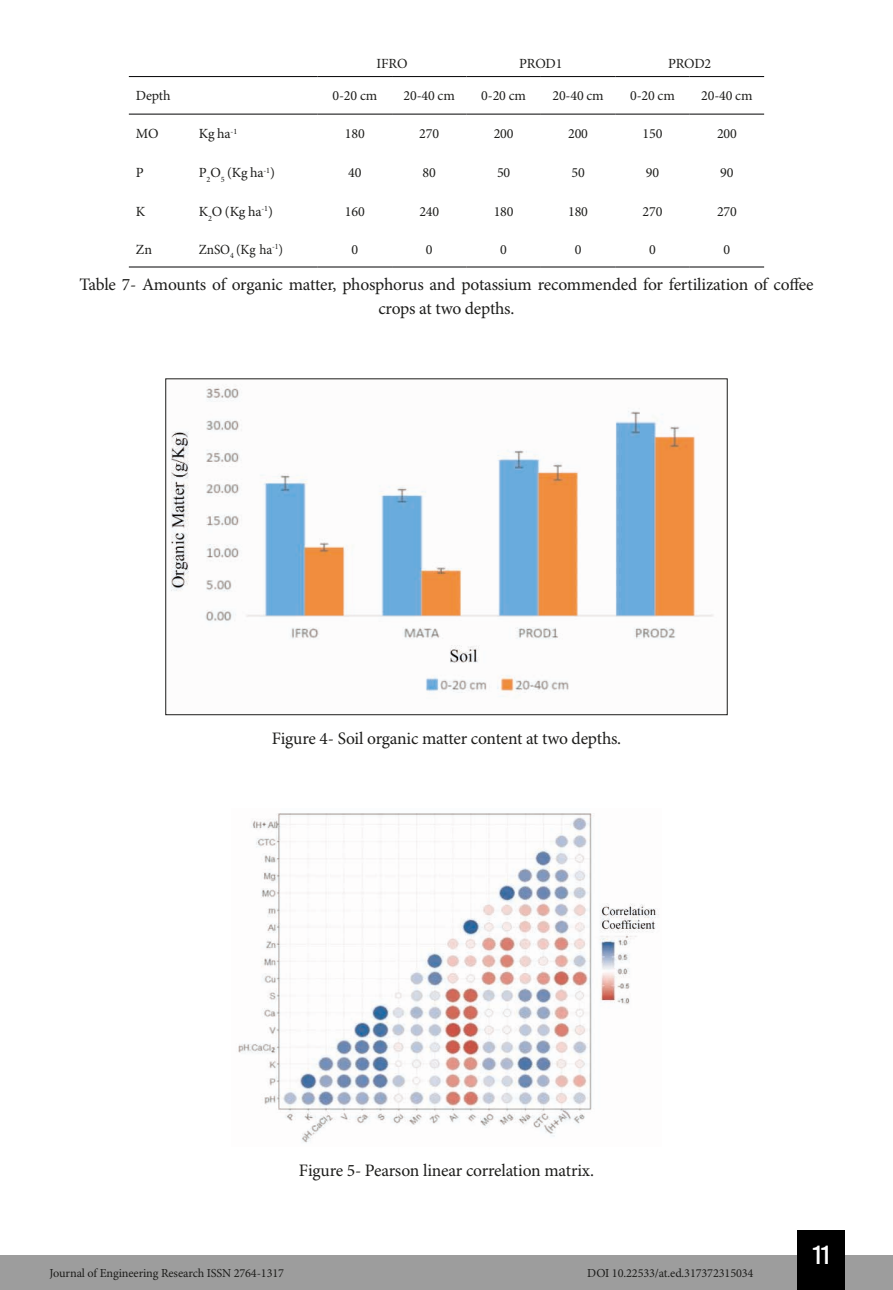
<style>
.page{position:relative;width:893px;height:1290px;background:#fff}
.page>*{position:absolute;margin:0;border:0;box-sizing:border-box;transform-origin:0 0}
.t1{font:26.25px "Bebas Kai";color:#fff}
.t2{font:17.5px/24.5px "Minion Pro";letter-spacing:-.015em;color:#1d1d1b;text-align:center}
.t3{font:14px "Minion Pro";letter-spacing:-.01em;color:#1d1d1b}
.t4{font:14px "Minion Pro";letter-spacing:-.01em;color:#1d1d1b;scale:.95 1}
.t5{font:12.25px "Minion Pro";letter-spacing:-.01em;color:#1d1d1b}
</style>
<div class="page">
<div style="left:0;top:1255px;width:893px;height:35px;background:#9d9d9d"></div>
<div style="left:797px;top:1230px;width:48px;height:60px;background:#000"></div>
<hr style="left:129px;top:267px;width:189px;height:1px;background:#020203">
<hr style="left:318px;top:267px;width:74px;height:1px;background:#020203">
<hr style="left:392px;top:267px;width:74px;height:1px;background:#020203">
<hr style="left:466px;top:267px;width:75px;height:1px;background:#020203">
<hr style="left:541px;top:267px;width:74px;height:1px;background:#020203">
<hr style="left:615px;top:267px;width:75px;height:1px;background:#020203">
<hr style="left:690px;top:267px;width:74px;height:1px;background:#020203">
<hr style="left:129px;top:76px;width:189px;height:1px;background:#020203">
<hr style="left:318px;top:76px;width:74px;height:1px;background:#020203">
<hr style="left:392px;top:76px;width:74px;height:1px;background:#020203">
<hr style="left:466px;top:76px;width:75px;height:1px;background:#020203">
<hr style="left:541px;top:76px;width:74px;height:1px;background:#020203">
<hr style="left:615px;top:76px;width:75px;height:1px;background:#020203">
<hr style="left:690px;top:76px;width:74px;height:1px;background:#020203">
<hr style="left:129px;top:114px;width:189px;height:1px;background:#020203">
<hr style="left:318px;top:114px;width:74px;height:1px;background:#020203">
<hr style="left:392px;top:114px;width:74px;height:1px;background:#020203">
<hr style="left:466px;top:114px;width:75px;height:1px;background:#020203">
<hr style="left:541px;top:114px;width:74px;height:1px;background:#020203">
<hr style="left:615px;top:114px;width:75px;height:1px;background:#020203">
<hr style="left:690px;top:114px;width:74px;height:1px;background:#020203">
<img style="left:171px;top:388px;width:543px;height:305px">
<img style="left:238px;top:813px;width:421px;height:330px">
<p class="t3" style="left:377px;top:55px;width:32px">IFRO</p>
<p class="t3" style="left:519px;top:55px;width:45px">PROD1</p>
<p class="t3" style="left:668px;top:55px;width:45px">PROD2</p>
<p class="t3" style="left:136px;top:88px;width:36px">Depth</p>
<p class="t3" style="left:332px;top:88px;width:46px">0-20 cm</p>
<p class="t3" style="left:404px;top:88px;width:53px">20-40 cm</p>
<p class="t3" style="left:481px;top:88px;width:46px">0-20 cm</p>
<p class="t3" style="left:552px;top:88px;width:53px">20-40 cm</p>
<p class="t3" style="left:630px;top:88px;width:46px">0-20 cm</p>
<p class="t3" style="left:701px;top:88px;width:53px">20-40 cm</p>
<p class="t3" style="left:136px;top:126px;width:24px">MO</p>
<p class="t3" style="left:199px;top:126px;width:40px">Kg ha<sup>-1</sup></p>
<p class="t3" style="left:345px;top:126px;width:21px">180</p>
<p class="t3" style="left:419px;top:126px;width:21px">270</p>
<p class="t3" style="left:494px;top:126px;width:21px">200</p>
<p class="t3" style="left:568px;top:126px;width:21px">200</p>
<p class="t3" style="left:643px;top:126px;width:21px">150</p>
<p class="t3" style="left:717px;top:126px;width:21px">200</p>
<p class="t3" style="left:136px;top:164px;width:9px">P</p>
<p class="t3" style="left:199px;top:164px;width:78px">P<sub>2</sub>O<sub>5</sub> (Kg ha<sup>-1</sup>)</p>
<p class="t3" style="left:348px;top:164px;width:15px">40</p>
<p class="t3" style="left:423px;top:164px;width:15px">80</p>
<p class="t3" style="left:497px;top:164px;width:15px">50</p>
<p class="t3" style="left:571px;top:164px;width:15px">50</p>
<p class="t3" style="left:646px;top:164px;width:15px">90</p>
<p class="t3" style="left:720px;top:164px;width:15px">90</p>
<p class="t3" style="left:136px;top:203px;width:11px">K</p>
<p class="t3" style="left:199px;top:203px;width:76px">K<sub>2</sub>O (Kg ha<sup>-1</sup>)</p>
<p class="t3" style="left:345px;top:203px;width:21px">160</p>
<p class="t3" style="left:419px;top:203px;width:21px">240</p>
<p class="t3" style="left:494px;top:203px;width:21px">180</p>
<p class="t3" style="left:568px;top:203px;width:21px">180</p>
<p class="t3" style="left:643px;top:203px;width:21px">270</p>
<p class="t3" style="left:717px;top:203px;width:21px">270</p>
<p class="t3" style="left:136px;top:241px;width:18px">Zn</p>
<p class="t4" style="left:199px;top:241px;width:90px">ZnSO<sub>4</sub> (Kg ha<sup>-1</sup>)</p>
<p class="t3" style="left:351px;top:241px;width:8px">0</p>
<p class="t3" style="left:426px;top:241px;width:8px">0</p>
<p class="t3" style="left:500px;top:241px;width:8px">0</p>
<p class="t3" style="left:575px;top:241px;width:8px">0</p>
<p class="t3" style="left:649px;top:241px;width:8px">0</p>
<p class="t3" style="left:724px;top:241px;width:8px">0</p>
<p class="t2" style="left:79px;top:273px;width:736px">Table 7- Amounts of organic matter, phosphorus and potassium recommended for fertilization of coffee crops at two depths.</p>
<p class="t2" style="left:272px;top:727px;width:351px">Figure 4- Soil organic matter content at two depths.</p>
<p class="t2" style="left:299px;top:1158px;width:297px">Figure 5- Pearson linear correlation matrix.</p>
<p class="t5" style="left:50px;top:1266px;width:236px">Journal of Engineering Research ISSN 2764-1317</p>
<p class="t5" style="left:587px;top:1266px;width:168px">DOI 10.22533/at.ed.317372315034</p>
<h1 class="t1" style="left:812px;top:1241px;width:19px">11</h1>
</div>
